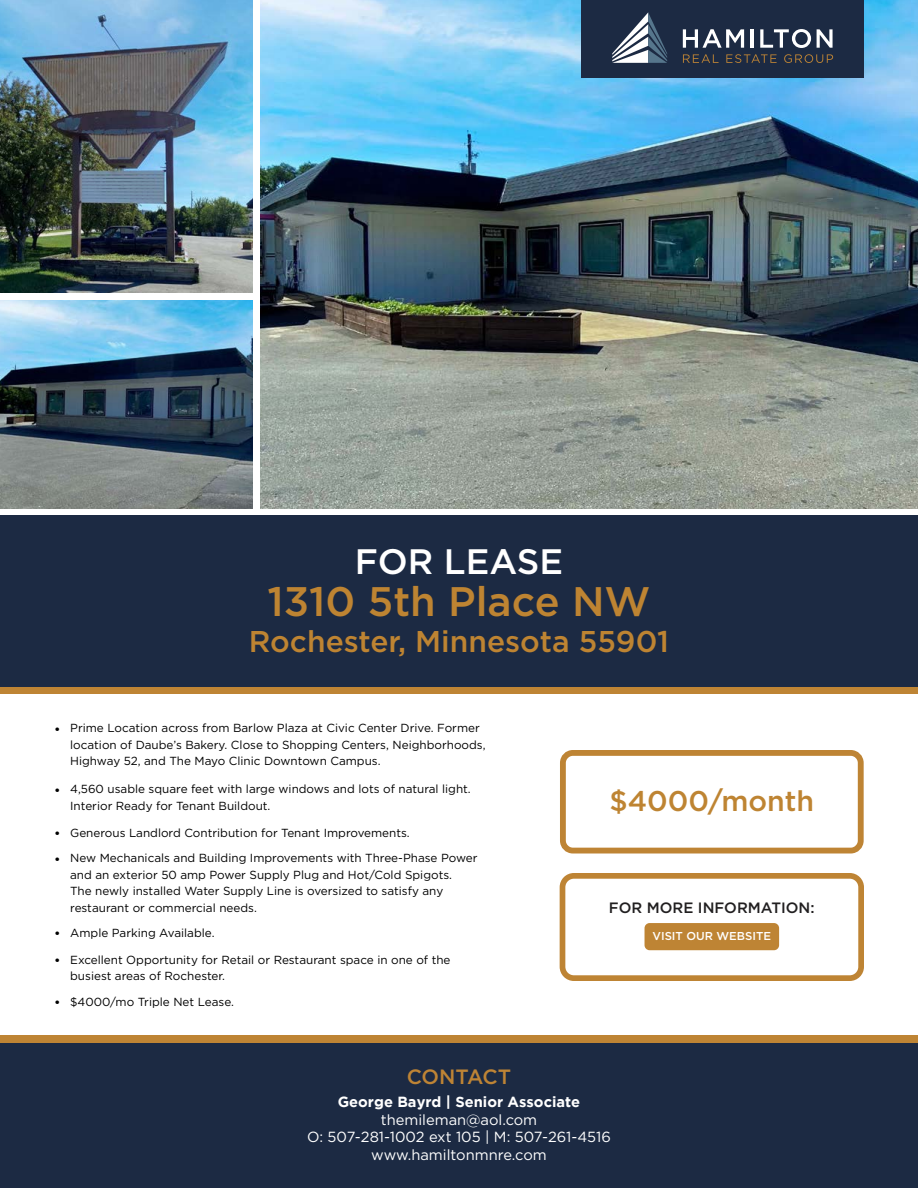
<style>
.page{position:relative;width:918px;height:1188px;background:#fff}
.page>*{position:absolute;margin:0;border:0;box-sizing:border-box;transform-origin:0 0}
.t1{font:500 41.25px "Gotham";color:#be8432}
.t2{font:500 35.4px "Gotham";color:#fff}
.t3{font:500 30px "Gotham";color:#be8432}
.t4{font:500 28.5px "Gotham";color:#be8432}
.t5{font:500 20.7px "Gotham";letter-spacing:-.01em;color:#be8435}
.t6{font:500 15px "Gotham";color:#211f20}
.t7{font:14.7px/17.5px "Gotham";color:#fff;text-align:center}
.t8{font:700 14.7px "Gotham";color:#fff}
.t9{font:13.5px/27px "Gotham";color:#000}
.t10{font:11.7px/16.5px "Gotham";color:#000}
.t11{font:500 11.4px "Gotham";color:#fff}
.s1{font-size:13.5px}
</style>
<div class="page">
<div style="left:0;top:1042px;width:918px;height:146px;background:#1c2a43"></div>
<div style="left:0;top:1035px;width:918px;height:7px;background:#be8434"></div>
<div style="left:560px;top:873px;width:304px;height:108px;border:6px solid #be8434;border-radius:11px"></div>
<div style="left:0;top:686px;width:918px;height:8px;background:#be8434"></div>
<img style="left:260px;top:0;width:658px;height:509px">
<img style="left:0;top:0;width:253px;height:509px">
<div style="left:0;top:294px;width:257px;height:6px;background:#fff"></div>
<div style="left:581px;top:0;width:283px;height:78px;background:#1c2a43"></div>
<div style="left:645px;top:923px;width:134px;height:27px;background:#be8434;border-radius:5px"></div>
<div style="left:560px;top:750px;width:304px;height:104px;border:6px solid #be8434;border-radius:10px"></div>
<div style="left:0;top:515px;width:918px;height:171px;background:#1c2a43"></div>
<svg style="left:683px;top:29px;width:61px;height:19px"></svg>
<hr style="left:751px;top:29px;width:3px;height:19px;background:#fff">
<svg style="left:760px;top:29px;width:51px;height:19px"></svg>
<svg style="left:817px;top:29px;width:16px;height:19px"></svg>
<svg style="left:683px;top:54px;width:36px;height:9px"></svg>
<svg style="left:726px;top:54px;width:51px;height:9px"></svg>
<svg style="left:784px;top:54px;width:49px;height:9px"></svg>
<svg style="left:612px;top:12px;width:55px;height:51px"></svg>
<h2 class="t2" style="left:355px;top:538px;width:210px">FOR LEASE</h2>
<h1 class="t1" style="left:267px;top:575px;width:385px">1310 5th Place NW</h1>
<h3 class="t3" style="left:249px;top:622px;width:422px">Rochester, Minnesota 55901</h3>
<p class="t9" style="left:54px;top:715px;width:8px">•</p>
<p class="t10" style="left:70px;top:720px;width:417px">Prime Location across from Barlow Plaza at Civic Center Drive. Former location of Daube’s Bakery. Close to Shopping Centers, Neighborhoods,<br>Highway 52, and The Mayo Clinic Downtown Campus.</p>
<p class="t10" style="left:70px;top:781px;width:402px">4,560 usable square feet with large windows and lots of natural light.<br>Interior Ready for Tenant Buildout.</p>
<p class="t9" style="left:54px;top:776px;width:8px">•</p>
<p class="t10" style="left:54px;top:824px;width:357px"><span class="s1">•</span> Generous Landlord Contribution for Tenant Improvements.</p>
<p class="t9" style="left:54px;top:845px;width:8px">•</p>
<p class="t9" style="left:54px;top:920px;width:8px">• •</p>
<p class="t9" style="left:54px;top:989px;width:8px">•</p>
<p class="t10" style="left:70px;top:850px;width:409px">New Mechanicals and Building Improvements with Three-Phase Power and an exterior 50 amp Power Supply Plug and Hot/Cold Spigots.<br>The newly installed Water Supply Line is oversized to satisfy any restaurant or commercial needs.</p>
<p class="t10" style="left:70px;top:924px;width:146px">Ample Parking Available.</p>
<p class="t10" style="left:70px;top:951px;width:382px">Excellent Opportunity for Retail or Restaurant space in one of the busiest areas of Rochester.</p>
<p class="t10" style="left:70px;top:993px;width:165px">$4000/mo Triple Net Lease.</p>
<h3 class="t4" style="left:609px;top:782px;width:206px">$4000/month</h3>
<p class="t6" style="left:609px;top:898px;width:207px">FOR MORE INFORMATION:</p>
<p class="t11" style="left:652px;top:929px;width:120px">VISIT OUR WEBSITE</p>
<h3 class="t5" style="left:407px;top:1063px;width:106px">CONTACT</h3>
<p class="t8" style="left:338px;top:1093px;width:244px">George Bayrd | Senior Associate</p>
<p class="t7" style="left:307px;top:1110px;width:305px">themileman@aol.com<br>O: 507-281-1002 ext 105 | M: 507-261-4516 www.hamiltonmnre.com</p>
</div>
